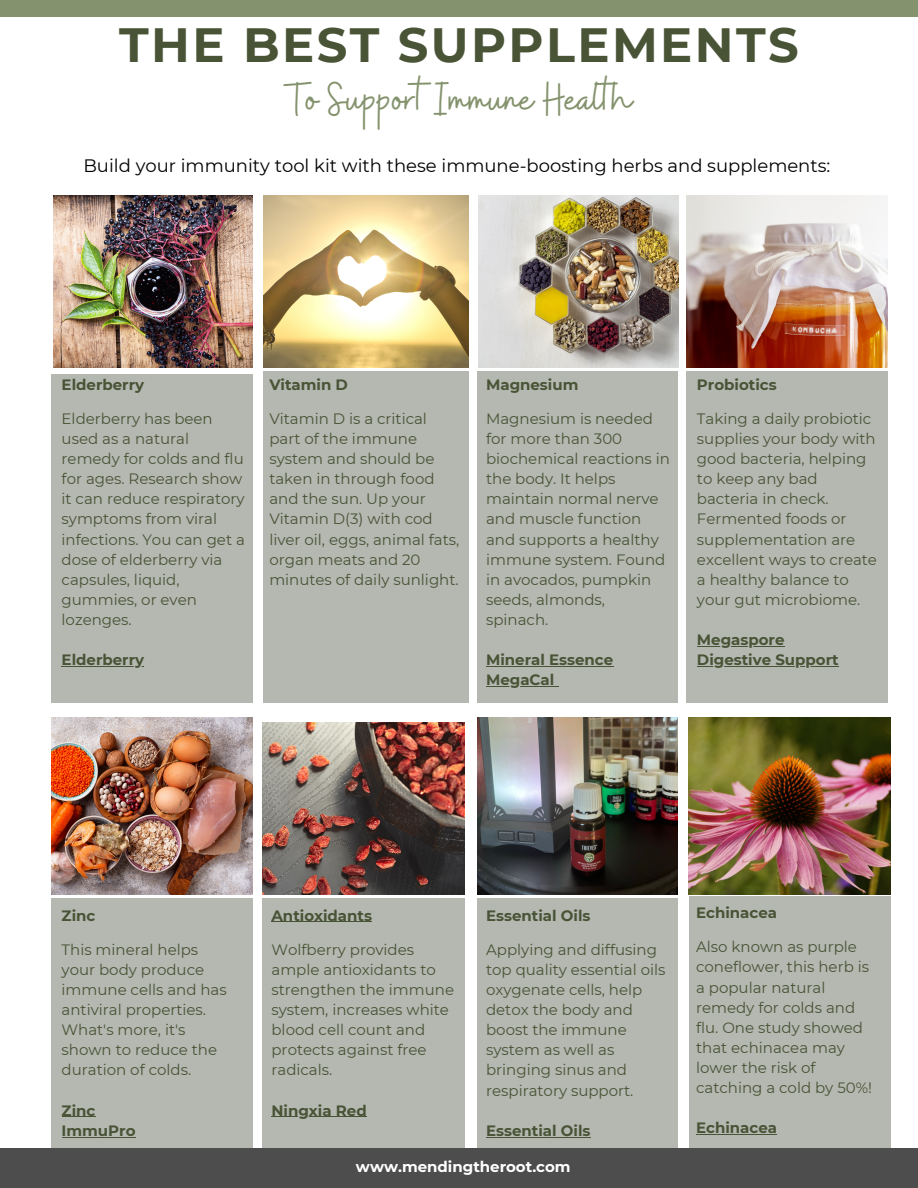
<style>
.page{position:relative;width:918px;height:1188px;background:#fff}
.page>*{position:absolute;margin:0;border:0;box-sizing:border-box;transform-origin:0 0}
.t1{font:48px "Buffalo";color:#84926d}
.t2{font:700 48px "Montserrat";letter-spacing:.05em;color:#495436}
.t3{font:18px "Montserrat";color:#000}
.t4{font:15px/20.1px "Montserrat";color:#495436}
.t5{font:700 15px "Montserrat";color:#495436}
.t6{font:700 15px "Montserrat";color:#fff}
</style>
<div class="page">
<div style="left:0;top:1148px;width:918px;height:40px;background:#4d4d4d"></div>
<div style="left:0;top:0;width:918px;height:17px;background:#84926d"></div>
<div style="left:51px;top:374px;width:202px;height:329px;background:#b5b7b1"></div>
<img style="left:53px;top:195px;width:200px;height:172px">
<div style="left:263px;top:372px;width:205px;height:331px;background:#b5b7b1"></div>
<img style="left:264px;top:195px;width:205px;height:172px">
<div style="left:478px;top:372px;width:200px;height:331px;background:#b5b7b1"></div>
<img style="left:478px;top:195px;width:201px;height:172px">
<div style="left:51px;top:898px;width:202px;height:250px;background:#b5b7b1"></div>
<img style="left:51px;top:717px;width:202px;height:178px">
<div style="left:263px;top:898px;width:202px;height:250px;background:#b5b7b1"></div>
<img style="left:689px;top:717px;width:201px;height:178px">
<div style="left:478px;top:898px;width:200px;height:250px;background:#b5b7b1"></div>
<img style="left:478px;top:717px;width:200px;height:178px">
<img style="left:263px;top:722px;width:201px;height:172px">
<img style="left:687px;top:195px;width:201px;height:172px">
<div style="left:687px;top:372px;width:201px;height:331px;background:#b5b7b1"></div>
<div style="left:689px;top:896px;width:202px;height:252px;background:#b5b7b1"></div>
<hr style="left:62px;top:666px;width:82px;height:1px;background:#495436">
<hr style="left:486px;top:666px;width:127px;height:1px;background:#495436">
<hr style="left:486px;top:686px;width:68px;height:1px;background:#495436">
<hr style="left:62px;top:1117px;width:33px;height:1px;background:#495436">
<hr style="left:62px;top:1137px;width:74px;height:1px;background:#495436">
<hr style="left:696px;top:1134px;width:81px;height:1px;background:#495436">
<hr style="left:272px;top:921px;width:100px;height:1px;background:#495436">
<hr style="left:272px;top:1117px;width:95px;height:1px;background:#495436">
<hr style="left:486px;top:1137px;width:105px;height:1px;background:#495436">
<hr style="left:697px;top:646px;width:87px;height:1px;background:#495436">
<hr style="left:697px;top:666px;width:142px;height:1px;background:#495436">
<p class="t2" style="left:119px;top:16px;width:681px">THE BEST SUPPLEMENTS</p>
<p class="t1" style="left:286px;top:68px;width:348px">To Support Immune Health</p>
<p class="t3" style="left:83px;top:155px;width:749px">Build your immunity tool kit with these immune-boosting herbs and supplements:</p>
<p class="t5" style="left:62px;top:375px;width:84px">Elderberry</p>
<p class="t4" style="left:62px;top:408px;width:185px">Elderberry has been used as a natural remedy for colds and flu for ages. Research show it can reduce respiratory symptoms from viral infections. You can get a dose of elderberry via capsules, liquid, gummies, or even lozenges.</p>
<p class="t5" style="left:62px;top:651px;width:84px">Elderberry</p>
<p class="t5" style="left:269px;top:375px;width:80px">Vitamin D</p>
<p class="t4" style="left:269px;top:408px;width:191px">Vitamin D is a critical part of the immune system and should be taken in through food and the sun. Up your<br>Vitamin D(3) with cod liver oil, eggs, animal fats, organ meats and 20 minutes of daily sunlight.</p>
<p class="t5" style="left:486px;top:375px;width:94px">Magnesium</p>
<p class="t4" style="left:486px;top:408px;width:185px">Magnesium is needed for more than 300 biochemical reactions in the body. It helps maintain normal nerve and muscle function and supports a healthy immune system. Found in avocados, pumpkin seeds, almonds, spinach.</p>
<p class="t5" style="left:486px;top:651px;width:129px">Mineral Essence</p>
<p class="t5" style="left:486px;top:671px;width:70px">MegaCal</p>
<p class="t5" style="left:697px;top:375px;width:81px">Probiotics</p>
<p class="t4" style="left:697px;top:408px;width:182px">Taking a daily probiotic supplies your body with good bacteria, helping to keep any bad bacteria in check.<br>Fermented foods or supplementation are excellent ways to create a healthy balance to your gut microbiome.</p>
<p class="t5" style="left:697px;top:631px;width:89px">Megaspore</p>
<p class="t5" style="left:697px;top:651px;width:143px">Digestive Support</p>
<p class="t5" style="left:62px;top:906px;width:35px">Zinc</p>
<p class="t4" style="left:62px;top:939px;width:167px">This mineral helps your body produce immune cells and has antiviral properties.<br>What's more, it's shown to reduce the duration of colds.</p>
<p class="t5" style="left:62px;top:1101px;width:35px">Zinc</p>
<p class="t5" style="left:62px;top:1121px;width:75px">ImmuPro</p>
<p class="t5" style="left:272px;top:906px;width:102px">Antioxidants</p>
<p class="t4" style="left:272px;top:939px;width:184px">Wolfberry provides ample antioxidants to strengthen the immune system, increases white blood cell count and protects against free radicals.</p>
<p class="t5" style="left:272px;top:1101px;width:97px">Ningxia Red</p>
<p class="t5" style="left:486px;top:906px;width:106px">Essential Oils</p>
<p class="t4" style="left:486px;top:939px;width:181px">Applying and diffusing top quality essential oils oxygenate cells, help detox the body and boost the immune system as well as bringing sinus and respiratory support.</p>
<p class="t5" style="left:486px;top:1121px;width:106px">Essential Oils</p>
<p class="t6" style="left:356px;top:1158px;width:216px">www.mendingtheroot.com</p>
<p class="t5" style="left:696px;top:904px;width:82px">Echinacea</p>
<p class="t4" style="left:696px;top:937px;width:177px">Also known as purple coneflower, this herb is a popular natural remedy for colds and flu. One study showed that echinacea may lower the risk of catching a cold by 50%!</p>
<p class="t5" style="left:696px;top:1119px;width:82px">Echinacea</p>
</div>
